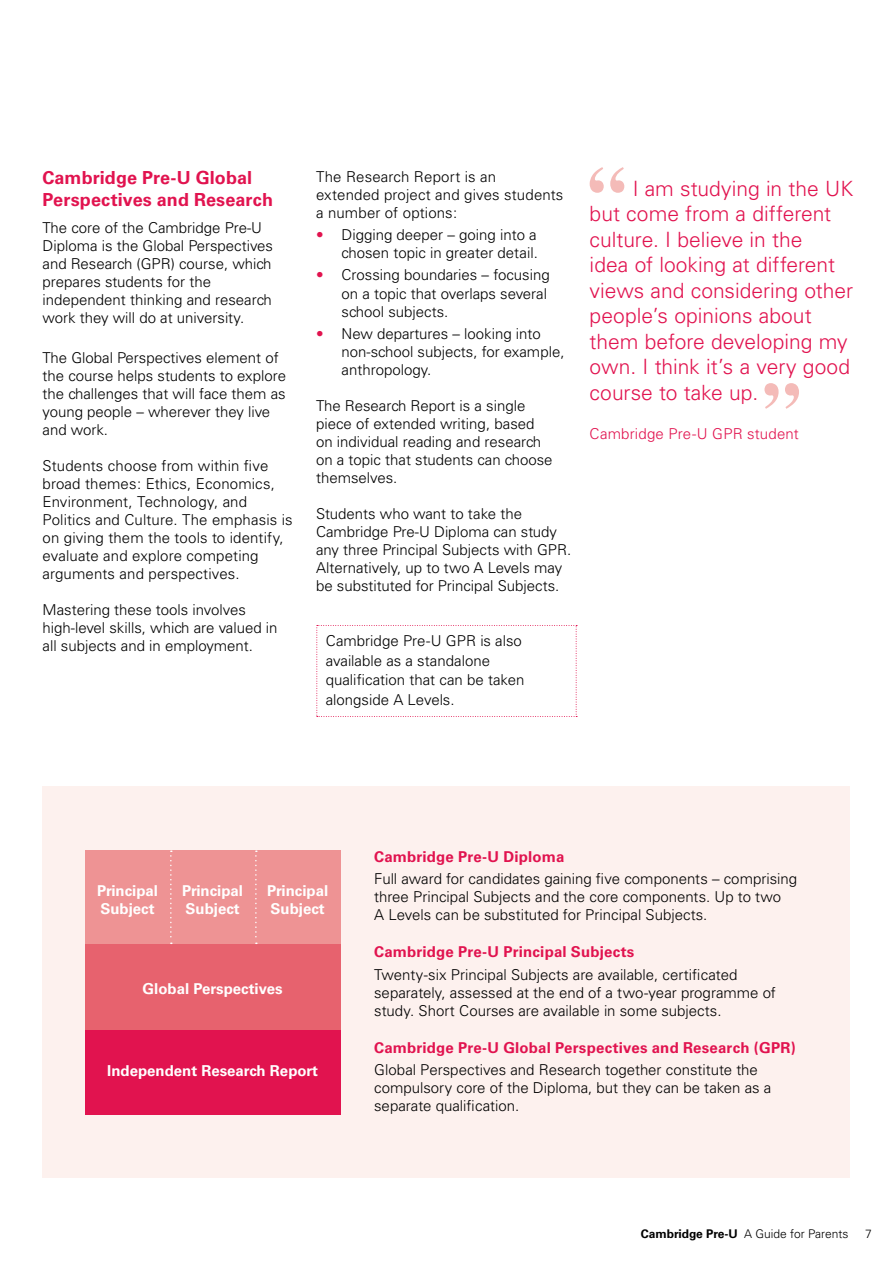
<style>
.page{position:relative;width:893px;height:1263px;background:#fff}
.page>*{position:absolute;margin:0;border:0;box-sizing:border-box;transform-origin:0 0}
.t1{font:300 21px/25.5px "Univers";color:#e1134f}
.t2{font:700 18px/22.5px "Univers";letter-spacing:.005em;color:#e1134f}
.t3{font:300 15px/18px "Univers";color:#000}
.t4{font:700 15px "Univers";letter-spacing:.01em;color:#e1134f}
.t5{font:700 15px/18px "Univers";color:#fff}
.t6{font:300 15px "Univers";letter-spacing:.01em;color:#e1134f}
.t7{font:300 12px "Univers";color:#000}
.s1{color:#e1134f}
.s2{font-weight:700}
</style>
<div class="page">
<svg style="left:316px;top:625px;width:261px;height:92px"></svg>
<svg style="left:590px;top:167px;width:34px;height:26px"></svg>
<svg style="left:764px;top:383px;width:35px;height:26px"></svg>
<div style="left:43px;top:787px;width:807px;height:391px;background:#fdf1ee"></div>
<div style="left:85px;top:1029px;width:255px;height:85px;background:#e1134f"></div>
<div style="left:85px;top:944px;width:255px;height:85px;background:#e7626e"></div>
<div style="left:85px;top:850px;width:255px;height:94px;background:#ee9394"></div>
<svg style="left:170px;top:850px;width:2px;height:94px"></svg>
<svg style="left:255px;top:850px;width:2px;height:94px"></svg>
<p class="t2" style="left:43px;top:166px;width:232px">Cambridge Pre-U Global<br>Perspectives and Research</p>
<p class="t3" style="left:43px;top:218px;width:232px">The core of the Cambridge Pre-U<br>Diploma is the Global Perspectives and Research (GPR) course, which prepares students for the independent thinking and research work they will do at university.</p>
<p class="t3" style="left:43px;top:349px;width:245px">The Global Perspectives element of the course helps students to explore the challenges that will face them as young people – wherever they live and work.</p>
<p class="t3" style="left:43px;top:457px;width:252px">Students choose from within five broad themes: Ethics, Economics, Environment, Technology, and Politics and Culture. The emphasis is on giving them the tools to identify, evaluate and explore competing arguments and perspectives.</p>
<p class="t3" style="left:43px;top:601px;width:237px">Mastering these tools involves high-level skills, which are valued in all subjects and in employment.</p>
<p class="t3" style="left:316px;top:168px;width:249px">The Research Report is an extended project and gives students a number of options:</p>
<p class="t3" style="left:316px;top:226px;width:223px;text-align:right"><span class="s1">•</span> Digging deeper – going into a chosen topic in greater detail.</p>
<p class="t3" style="left:342px;top:266px;width:210px;text-indent:-26px"><span class="s1">•</span> Crossing boundaries – focusing on a topic that overlaps several school subjects.</p>
<p class="t3" style="left:342px;top:324px;width:224px;text-indent:-26px"><span class="s1">•</span> New departures – looking into non-school subjects, for example, anthropology.</p>
<p class="t3" style="left:316px;top:396px;width:238px">The Research Report is a single piece of extended writing, based on individual reading and research on a topic that students can choose themselves.</p>
<p class="t3" style="left:316px;top:504px;width:257px">Students who want to take the Cambridge Pre-U Diploma can study any three Principal Subjects with GPR.<br>Alternatively, up to two A Levels may be substituted for Principal Subjects.</p>
<p class="t3" style="left:326px;top:631px;width:200px;line-height:19.5px">Cambridge Pre-U GPR is also available as a standalone qualification that can be taken alongside A Levels.</p>
<h1 class="t1" style="left:590px;top:176px;width:265px;text-indent:43px">I am studying in the UK but come from a different culture. I believe in the<br>idea of looking at different views and considering other people’s opinions about them before developing my own. I think it’s a very good course to take up.</h1>
<p class="t6" style="left:590px;top:425px;width:211px">Cambridge Pre-U GPR student</p>
<p class="t5" style="left:97px;top:881px;width:63px">Principal<br>Subject</p>
<p class="t5" style="left:182px;top:881px;width:63px">Principal<br>Subject</p>
<p class="t5" style="left:267px;top:881px;width:63px">Principal<br>Subject</p>
<p class="t5" style="left:143px;top:979px;width:141px">Global Perspectives</p>
<p class="t5" style="left:107px;top:1062px;width:212px">Independent Research Report</p>
<p class="t4" style="left:374px;top:848px;width:192px">Cambridge Pre-U Diploma</p>
<p class="t3" style="left:374px;top:870px;width:424px">Full award for candidates gaining five components – comprising three Principal Subjects and the core components. Up to two<br>A Levels can be substituted for Principal Subjects.</p>
<p class="t4" style="left:374px;top:943px;width:262px">Cambridge Pre-U Principal Subjects</p>
<p class="t3" style="left:374px;top:965px;width:403px">Twenty-six Principal Subjects are available, certificated separately, assessed at the end of a two-year programme of study. Short Courses are available in some subjects.</p>
<p class="t4" style="left:374px;top:1039px;width:423px">Cambridge Pre-U Global Perspectives and Research (GPR)</p>
<p class="t3" style="left:374px;top:1061px;width:399px">Global Perspectives and Research together constitute the compulsory core of the Diploma, but they can be taken as a separate qualification.</p>
<p class="t7" style="left:641px;top:1227px;width:209px"><span class="s2">Cambridge Pre-U</span> A Guide for Parents</p>
<p class="t7" style="left:865px;top:1227px;width:8px">7</p>
</div>
